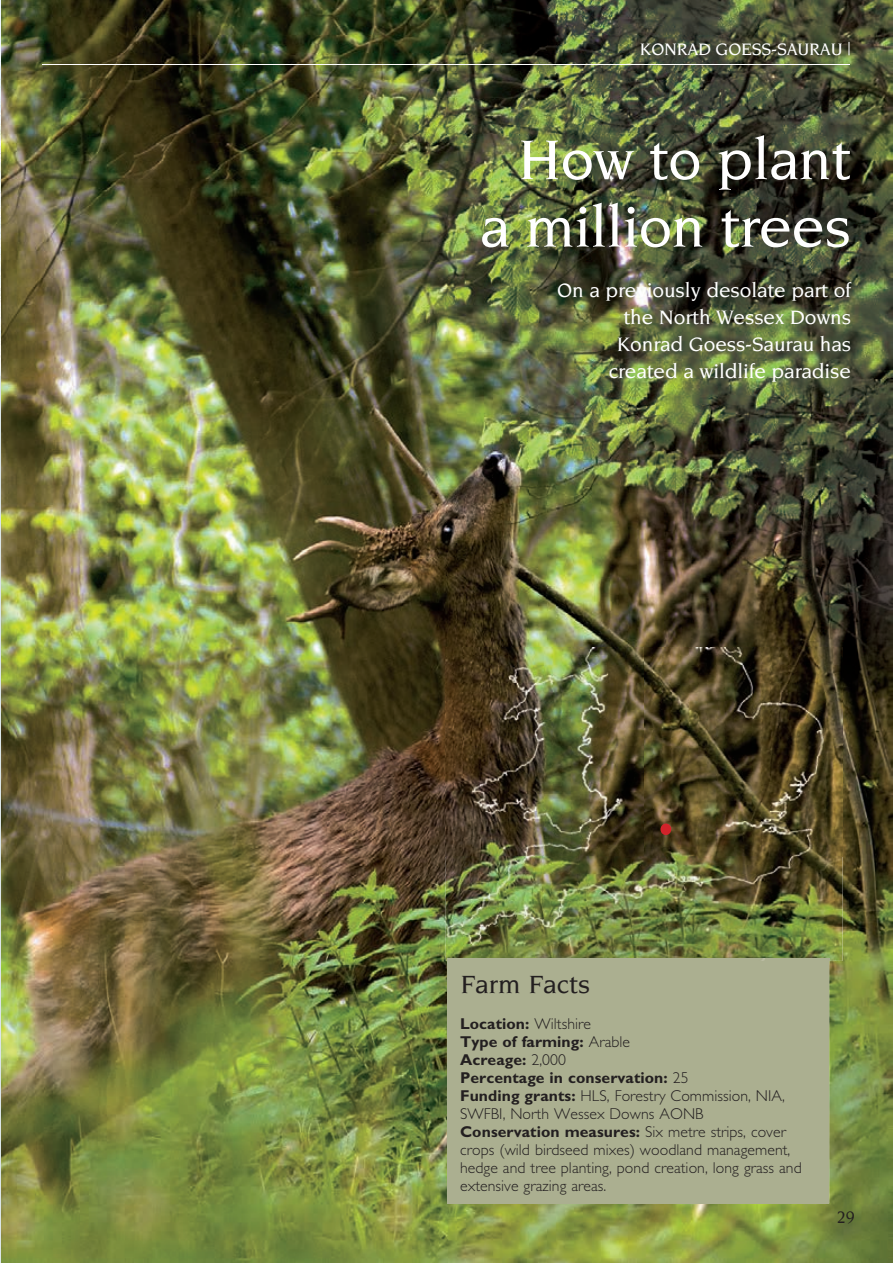
<style>
.page{position:relative;width:893px;height:1263px;background:#fff}
.page>*{position:absolute;margin:0;border:0;box-sizing:border-box;transform-origin:0 0}
.t1{font:500 60px/67.5px "Novarese LT";letter-spacing:-.01em;color:#fff;text-align:right}
.t2{font:500 27px "Novarese LT";letter-spacing:.005em;color:#231f20}
.t3{font:500 21px/27px "Novarese LT";letter-spacing:-.005em;color:#fff;text-align:right}
.t4{font:500 18px "Novarese LT";letter-spacing:-.015em;color:#fff}
.t5{font:500 18px "Novarese LT";color:#231f20}
.t6{font:300 15.75px/18px "Gill Sans";letter-spacing:.005em;color:#231f20}
.s1{font-weight:700}
</style>
<div class="page">
<img style="left:1px;top:0;width:892px;height:1263px">
<div style="left:447px;top:959px;width:382px;height:244px;background:#abaf90"></div>
<img style="left:446px;top:648px;width:397px;height:313px">
<img style="left:447px;top:959px;width:382px;height:2px">
<div style="left:660px;top:823px;width:11px;height:12px;background:#d1232a;border-radius:50%"></div>
<img style="left:0;top:0;width:1px;height:377px">
<hr style="left:0;top:377px;width:1px;height:886px;background:#dae5e6">
<hr style="left:42px;top:64px;width:808px;height:1px;background:#fff">
<p class="t4" style="left:640px;top:40px;width:213px">KONRAD GOESS-SAURAU |</p>
<h1 class="t1" style="left:480px;top:125px;width:373px">How to plant a million trees</h1>
<h3 class="t3" style="left:557px;top:277px;width:295px">On a previously desolate part of the North Wessex Downs<br>Konrad Goess-Saurau has created a wildlife paradise</h3>
<h2 class="t2" style="left:460px;top:969px;width:132px">Farm Facts</h2>
<p class="t6" style="left:460px;top:1014px;width:343px"><span class="s1">Location:</span> Wiltshire<br><span class="s1">Type of farming:</span> Arable<br><span class="s1">Acreage:</span> 2,000<br><span class="s1">Percentage in conservation:</span> 25<br><span class="s1">Funding grants:</span> HLS, Forestry Commission, NIA, SWFBI, North Wessex Downs AONB <span class="s1">Conservation measures:</span> Six metre strips, cover crops (wild birdseed mixes) woodland management, hedge and tree planting, pond creation, long grass and extensive grazing areas.</p>
<p class="t5" style="left:837px;top:1207px;width:19px">29</p>
</div>
